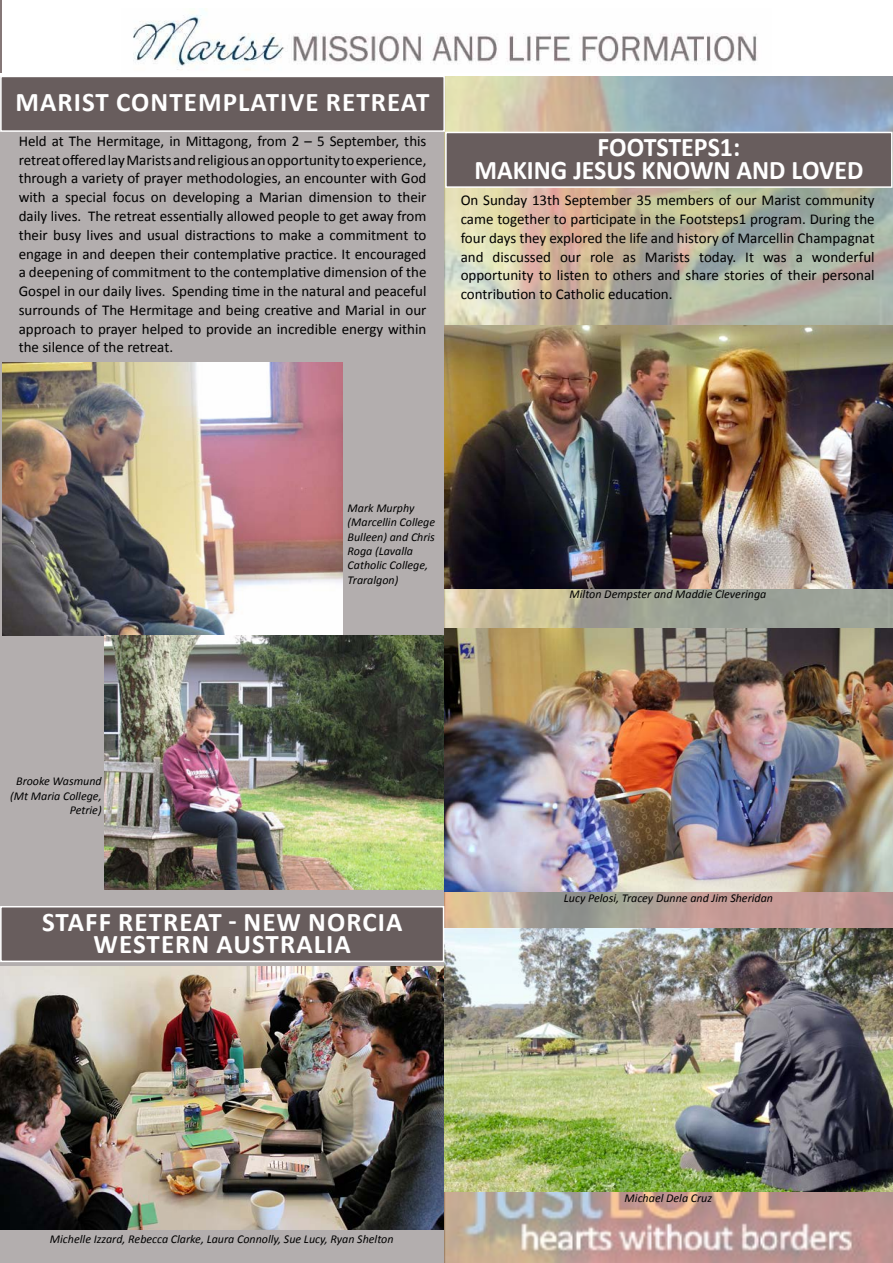
<style>
.page{position:relative;width:893px;height:1263px;background:#fff}
.page>*{position:absolute;margin:0;border:0;box-sizing:border-box;transform-origin:0 0}
.t1{font:700 27px/22.5px "Calibri";letter-spacing:.03em;color:#fff;text-align:center}
.t2{font:700 27px/22.5px "Calibri";color:#fff;text-align:center;scale:.96 1}
.t3{font:15px/18.8px "Calibri";color:#000;text-align:justify}
.t4{font:italic 12px/14.4px "Calibri";color:#000;text-align:right}
</style>
<div class="page">
<hr style="left:0;top:0;width:1px;height:72px;background:#857777">
<div style="left:0;top:132px;width:444px;height:1131px;background:#b3aeae"></div>
<img style="left:444px;top:77px;width:449px;height:1186px">
<img style="left:133px;top:8px;width:624px;height:63px">
<div style="left:1px;top:76px;width:443px;height:55px;background:#685d5d"></div>
<div style="left:0;top:76px;width:445px;height:56px;border:2px solid #fff"></div>
<img style="left:444px;top:325px;width:449px;height:263px">
<div style="left:446px;top:132px;width:446px;height:55px;background:#685d5d"></div>
<div style="left:445px;top:132px;width:447px;height:56px;border:2px solid #fff"></div>
<img style="left:444px;top:628px;width:449px;height:264px">
<img style="left:444px;top:928px;width:449px;height:263px">
<img style="left:2px;top:362px;width:341px;height:274px">
<img style="left:0;top:966px;width:444px;height:263px">
<div style="left:1px;top:907px;width:443px;height:54px;background:#685d5d"></div>
<div style="left:0;top:906px;width:444px;height:56px;border:2px solid #fff"></div>
<img style="left:104px;top:636px;width:340px;height:254px">
<h1 class="t1" style="left:15px;top:91px;width:416px">MARIST CONTEMPLATIVE RETREAT</h1>
<p class="t3" style="left:19px;top:132px;width:409px">Held at The Hermitage, in Mittagong, from 2 – 5 September, this retreat offered lay Marists and religious an opportunity to experience, through a variety of prayer methodologies, an encounter with God with a special focus on developing a Marian dimension to their daily lives. The retreat essentially allowed people to get away from their busy lives and usual distractions to make a commitment to engage in and deepen their contemplative practice. It encouraged a deepening of commitment to the contemplative dimension of the Gospel in our daily lives. Spending time in the natural and peaceful surrounds of The Hermitage and being creative and Marial in our approach to prayer helped to provide an incredible energy within the silence of the retreat.</p>
<h1 class="t2" style="left:474px;top:136px;width:407px">FOOTSTEPS1:<br>MAKING JESUS KNOWN AND LOVED</h1>
<p class="t3" style="left:461px;top:191px;width:415px">On Sunday 13th September 35 members of our Marist community came together to participate in the Footsteps1 program. During the four days they explored the life and history of Marcellin Champagnat and discussed our role as Marists today. It was a wonderful opportunity to listen to others and share stories of their personal contribution to Catholic education.</p>
<p class="t4" style="left:348px;top:500px;width:89px;text-align:left">Mark Murphy (Marcellin College<br>Bulleen) and Chris<br>Roga (Lavalla<br>Catholic College,<br>Traralgon)</p>
<p class="t4" style="left:570px;top:587px;width:198px">Milton Dempster and Maddie Cleveringa</p>
<p class="t4" style="left:10px;top:774px;width:93px">Brooke Wasmund (Mt Maria College,<br>Petrie)</p>
<h1 class="t1" style="left:42px;top:910px;width:362px">STAFF RETREAT - NEW NORCIA<br>WESTERN AUSTRALIA</h1>
<p class="t4" style="left:564px;top:890px;width:211px">Lucy Pelosi, Tracey Dunne and Jim Sheridan</p>
<p class="t4" style="left:50px;top:1231px;width:345px">Michelle Izzard, Rebecca Clarke, Laura Connolly, Sue Lucy, Ryan Shelton</p>
<p class="t4" style="left:625px;top:1191px;width:89px">Michael Dela Cruz</p>
</div>
